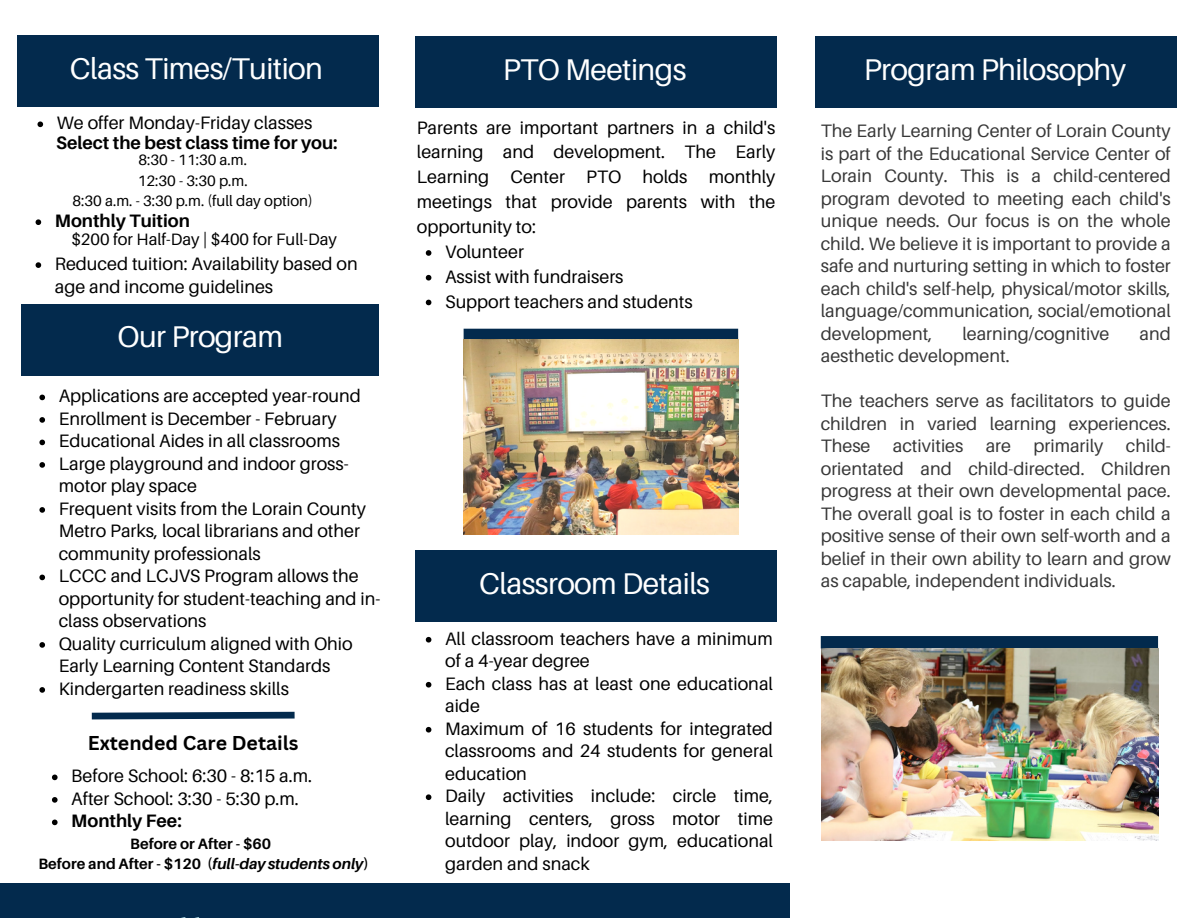
<style>
.page{position:relative;width:1188px;height:918px;background:#fff}
.page>*{position:absolute;margin:0;border:0;box-sizing:border-box;transform-origin:0 0}
.t1{font:30px "Aileron";letter-spacing:-.02em;color:#fff}
.t2{font:700 19.5px "Canva Sans";color:#000}
.t3{font:18px/22.5px "Aileron";color:#000}
.t4{font:18px/22.5px "Aileron";color:#383838;text-align:justify}
.t5{font:700 18px "Aileron";color:#000}
.t6{font:16.5px "Aileron";color:#000}
.t7{font:15px "Aileron";color:#000}
.t8{font:700 15px/20.2px "Aileron";color:#000;text-align:center}
.s1{font-style:italic}
</style>
<div class="page">
<div style="left:0;top:884px;width:789px;height:34px;background:#032a4d"></div>
<div style="left:17px;top:35px;width:362px;height:71px;background:#032a4d"></div>
<div style="left:415px;top:550px;width:362px;height:71px;background:#032a4d"></div>
<svg style="left:426px;top:637px;width:5px;height:6px"></svg>
<svg style="left:426px;top:682px;width:5px;height:6px"></svg>
<svg style="left:426px;top:727px;width:5px;height:6px"></svg>
<svg style="left:426px;top:794px;width:5px;height:6px"></svg>
<svg style="left:91px;top:711px;width:204px;height:9px"></svg>
<div style="left:415px;top:37px;width:362px;height:71px;background:#032a4d"></div>
<div style="left:815px;top:37px;width:362px;height:71px;background:#032a4d"></div>
<div style="left:821px;top:636px;width:337px;height:12px;background:#032a4d"></div>
<img style="left:821px;top:648px;width:338px;height:193px">
<div style="left:464px;top:329px;width:274px;height:12px;background:#032a4d"></div>
<svg style="left:38px;top:121px;width:5px;height:6px"></svg>
<svg style="left:36px;top:219px;width:5px;height:6px"></svg>
<svg style="left:39px;top:395px;width:6px;height:5px"></svg>
<svg style="left:39px;top:417px;width:6px;height:6px"></svg>
<svg style="left:39px;top:440px;width:6px;height:5px"></svg>
<svg style="left:39px;top:462px;width:6px;height:6px"></svg>
<svg style="left:39px;top:507px;width:6px;height:6px"></svg>
<svg style="left:39px;top:575px;width:6px;height:5px"></svg>
<svg style="left:39px;top:642px;width:6px;height:6px"></svg>
<svg style="left:39px;top:687px;width:6px;height:6px"></svg>
<svg style="left:52px;top:775px;width:6px;height:5px"></svg>
<svg style="left:52px;top:797px;width:6px;height:6px"></svg>
<svg style="left:52px;top:820px;width:6px;height:5px"></svg>
<svg style="left:426px;top:250px;width:5px;height:6px"></svg>
<svg style="left:426px;top:275px;width:5px;height:6px"></svg>
<svg style="left:426px;top:300px;width:5px;height:5px"></svg>
<div style="left:21px;top:304px;width:358px;height:71px;background:#032a4d"></div>
<svg style="left:36px;top:262px;width:5px;height:6px"></svg>
<img style="left:464px;top:340px;width:274px;height:194px">
<h1 class="t1" style="left:70px;top:50px;width:255px">Class Times/Tuition</h1>
<p class="t3" style="left:57px;top:111px;width:257px">We offer Monday-Friday classes</p>
<p class="t5" style="left:56px;top:131px;width:283px">Select the best class time for you:</p>
<p class="t7" style="left:138px;top:151px;width:110px">8:30 - 11:30 a.m.</p>
<p class="t7" style="left:138px;top:171px;width:111px">12:30 - 3:30 p.m.</p>
<p class="t7" style="left:73px;top:191px;width:242px">8:30 a.m. - 3:30 p.m. (full day option)</p>
<p class="t5" style="left:55px;top:210px;width:137px">Monthly Tuition</p>
<p class="t6" style="left:71px;top:229px;width:267px">$200 for Half-Day | $400 for Full-Day</p>
<h3 class="t3" style="left:55px;top:252px;width:304px">Reduced tuition: Availability based on age and income guidelines</h3>
<h1 class="t1" style="left:118px;top:318px;width:167px">Our Program</h1>
<h2 class="t3" style="left:59px;top:385px;width:304px">Applications are accepted year-round</h2>
<p class="t3" style="left:59px;top:407px;width:279px">Enrollment is December - February</p>
<p class="t3" style="left:59px;top:430px;width:283px">Educational Aides in all classrooms</p>
<p class="t3" style="left:59px;top:452px;width:291px">Large playground and indoor gross&shy;motor play space</p>
<h4 class="t3" style="left:59px;top:497px;width:309px">Frequent visits from the Lorain County<br>Metro Parks, local librarians and other community professionals</h4>
<h1 class="t3" style="left:59px;top:565px;width:323px">LCCC and LCJVS Program allows the opportunity for student-teaching and in&shy;class observations</h1>
<h3 class="t3" style="left:59px;top:632px;width:296px">Quality curriculum aligned with Ohio<br>Early Learning Content Standards</h3>
<p class="t3" style="left:59px;top:677px;width:232px">Kindergarten readiness skills</p>
<p class="t2" style="left:88px;top:730px;width:212px">Extended Care Details</p>
<p class="t3" style="left:71px;top:765px;width:242px">Before School: 6:30 - 8:15 a.m.</p>
<p class="t3" style="left:71px;top:787px;width:229px">After School: 3:30 - 5:30 p.m.</p>
<h1 class="t5" style="left:71px;top:810px;width:112px">Monthly Fee:</h1>
<p class="t8" style="left:38px;top:833px;width:332px">Before or After - $60<br>Before and After - $120 (<span class="s1">full-day students only</span>)</p>
<p class="t1" style="left:503px;top:51px;width:185px">PTO Meetings</p>
<p class="t1" style="left:864px;top:51px;width:264px">Program Philosophy</p>
<h1 class="t4" style="left:821px;top:120px;width:352px">The Early Learning Center of Lorain County is part of the Educational Service Center of Lorain County. This is a child-centered program devoted to meeting each child's unique needs. Our focus is on the whole child. We believe it is important to provide a safe and nurturing setting in which to foster each child's self-help, physical/motor skills, language/communication, social/emotional development,</h1>
<p class="t3" style="left:417px;top:115px;width:360px;line-height:24.8px;text-align:justify">Parents are important partners in a child's learning and development. The Early Learning Center PTO holds monthly meetings that provide parents with the opportunity to:</p>
<p class="t3" style="left:445px;top:240px;width:80px">Volunteer</p>
<p class="t3" style="left:445px;top:265px;width:180px">Assist with fundraisers</p>
<p class="t3" style="left:445px;top:290px;width:249px">Support teachers and students</p>
<h1 class="t4" style="left:962px;top:322px;width:149px">learning/cognitive</h1>
<h1 class="t4" style="left:1140px;top:322px;width:33px">and</h1>
<h1 class="t4" style="left:821px;top:345px;width:190px">aesthetic development.</h1>
<p class="t4" style="left:821px;top:390px;width:352px">The teachers serve as facilitators to guide children in varied learning experiences.<br>These activities are primarily child&shy;orientated and child-directed. Children progress at their own developmental pace.<br>The overall goal is to foster in each child a positive sense of their own self-worth and a belief in their own ability to learn and grow as capable, independent individuals.</p>
<p class="t1" style="left:479px;top:564px;width:232px">Classroom Details</p>
<h2 class="t3" style="left:445px;top:627px;width:329px">All classroom teachers have a minimum of a 4-year degree</h2>
<p class="t3" style="left:445px;top:672px;width:329px">Each class has at least one educational aide</p>
<p class="t3" style="left:445px;top:717px;width:329px;text-align:justify">Maximum of 16 students for integrated classrooms and 24 students for general education</p>
<p class="t3" style="left:445px;top:784px;width:329px;text-align:justify">Daily activities include: circle time, learning centers, gross motor time outdoor play, indoor gym, educational garden and snack</p>
</div>
